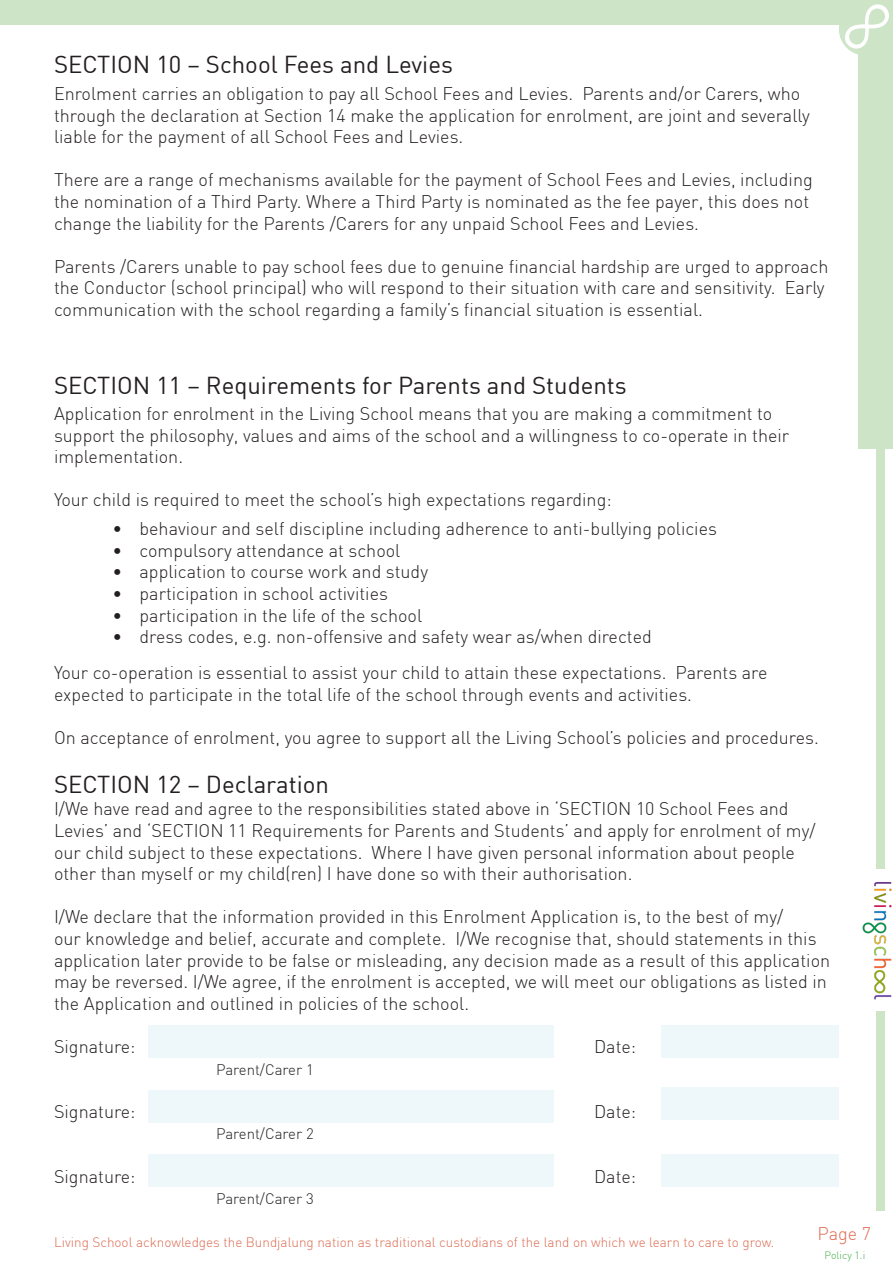
<style>
.page{position:relative;width:893px;height:1263px;background:#fff}
.page>*{position:absolute;margin:0;border:0;box-sizing:border-box;transform-origin:0 0}
.t1{font:24px "DIN";color:#231f20}
.t2{font:300 18px/21.6px "DIN";color:#231f20}
.t3{font:300 18px "DIN";color:#dd6c53}
.t4{font:300 15px "DIN";color:#231f20}
.t5{font:300 13.5px "DIN";color:#dd6c53}
.t6{font:300 10.5px "DIN";color:#40ae49}
</style>
<div class="page">
<div style="left:0;top:0;width:893px;height:25px;background:#cde4c7"></div>
<div style="left:858px;top:25px;width:35px;height:424px;background:#cde4c7"></div>
<div style="left:877px;top:446px;width:8px;height:423px;background:#cde4c7"></div>
<img style="left:862px;top:882px;width:30px;height:118px">
<div style="left:876px;top:1011px;width:9px;height:199px;background:#cde4c7"></div>
<div style="left:148px;top:1025px;width:406px;height:33px;background:#eef8fb"></div>
<div style="left:148px;top:1090px;width:406px;height:32px;background:#eef8fb"></div>
<div style="left:148px;top:1154px;width:406px;height:33px;background:#eef8fb"></div>
<div style="left:662px;top:1025px;width:177px;height:33px;background:#eef8fb"></div>
<div style="left:662px;top:1087px;width:177px;height:32px;background:#eef8fb"></div>
<div style="left:662px;top:1154px;width:177px;height:33px;background:#eef8fb"></div>
<svg style="left:840px;top:25px;width:18px;height:28px"></svg>
<p class="t1" style="left:54px;top:49px;width:400px">SECTION 10 – School Fees and Levies</p>
<p class="t2" style="left:54px;top:83px;width:757px">Enrolment carries an obligation to pay all School Fees and Levies. Parents and/or Carers, who through the declaration at Section 14 make the application for enrolment, are joint and severally liable for the payment of all School Fees and Levies.</p>
<p class="t2" style="left:54px;top:169px;width:760px">There are a range of mechanisms available for the payment of School Fees and Levies, including the nomination of a Third Party. Where a Third Party is nominated as the fee payer, this does not change the liability for the Parents /Carers for any unpaid School Fees and Levies.</p>
<p class="t2" style="left:54px;top:255px;width:776px">Parents /Carers unable to pay school fees due to genuine financial hardship are urged to approach the Conductor (school principal) who will respond to their situation with care and sensitivity. Early communication with the school regarding a family’s financial situation is essential.</p>
<p class="t1" style="left:54px;top:370px;width:574px">SECTION 11 – Requirements for Parents and Students</p>
<p class="t2" style="left:54px;top:402px;width:737px">Application for enrolment in the Living School means that you are making a commitment to support the philosophy, values and aims of the school and a willingness to co-operate in their implementation.</p>
<p class="t2" style="left:54px;top:489px;width:559px">Your child is required to meet the school’s high expectations regarding:</p>
<p class="t2" style="left:112px;top:518px;width:606px">• behaviour and self discipline including adherence to anti-bullying policies</p>
<p class="t2" style="left:112px;top:539px;width:289px">• compulsory attendance at school</p>
<p class="t2" style="left:112px;top:561px;width:317px">• application to course work and study</p>
<p class="t2" style="left:112px;top:582px;width:277px">• participation in school activities</p>
<p class="t2" style="left:112px;top:604px;width:311px">• participation in the life of the school</p>
<p class="t2" style="left:112px;top:626px;width:541px">• dress codes, e.g. non-offensive and safety wear as/when directed</p>
<p class="t2" style="left:54px;top:662px;width:715px">Your co-operation is essential to assist your child to attain these expectations. Parents are expected to participate in the total life of the school through events and activities.</p>
<p class="t2" style="left:54px;top:726px;width:766px">On acceptance of enrolment, you agree to support all the Living School’s policies and procedures.</p>
<p class="t1" style="left:54px;top:769px;width:277px">SECTION 12 – Declaration</p>
<p class="t2" style="left:54px;top:798px;width:763px">I/We have read and agree to the responsibilities stated above in ‘SECTION 10 School Fees and Levies’ and ‘SECTION 11 Requirements for Parents and Students’ and apply for enrolment of my/ our child subject to these expectations. Where I have given personal information about people other than myself or my child(ren) I have done so with their authorisation.</p>
<p class="t2" style="left:54px;top:906px;width:778px">I/We declare that the information provided in this Enrolment Application is, to the best of my/<br>our knowledge and belief, accurate and complete. I/We recognise that, should statements in this application later provide to be false or misleading, any decision made as a result of this application may be reversed. I/We agree, if the enrolment is accepted, we will meet our obligations as listed in the Application and outlined in policies of the school.</p>
<p class="t2" style="left:54px;top:1035px;width:83px">Signature:</p>
<p class="t2" style="left:594px;top:1035px;width:44px">Date:</p>
<p class="t4" style="left:216px;top:1060px;width:99px">Parent/Carer 1</p>
<p class="t2" style="left:54px;top:1100px;width:83px">Signature:</p>
<p class="t2" style="left:594px;top:1100px;width:44px">Date:</p>
<p class="t4" style="left:216px;top:1125px;width:99px">Parent/Carer 2</p>
<p class="t2" style="left:54px;top:1165px;width:83px">Signature:</p>
<p class="t2" style="left:594px;top:1165px;width:44px">Date:</p>
<p class="t4" style="left:216px;top:1189px;width:99px">Parent/Carer 3</p>
<p class="t5" style="left:54px;top:1234px;width:722px">Living School acknowledges the Bundjalung nation as traditional custodians of the land on which we learn to care to grow.</p>
<p class="t3" style="left:818px;top:1222px;width:55px">Page 7</p>
<p class="t6" style="left:824px;top:1249px;width:42px">Policy 1.i</p>
</div>
